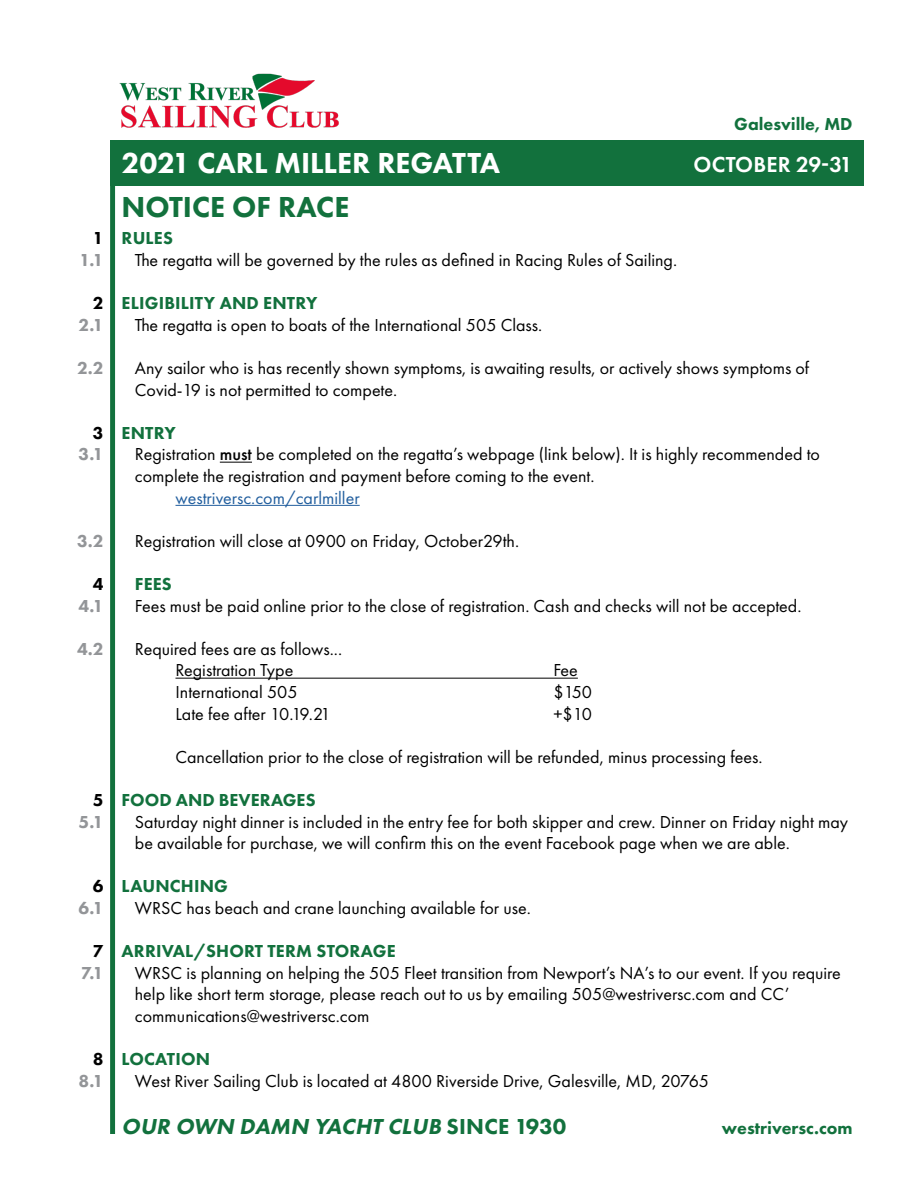
<style>
.page{position:relative;width:918px;height:1188px;background:#fff}
.page>*{position:absolute;margin:0;border:0;box-sizing:border-box;transform-origin:0 0}
.t1{font:800 30px "Futura PT";color:#fff}
.t2{font:800 30px "Futura PT";color:#12713d}
.t3{font:italic 800 22.5px "Futura PT";color:#12713d}
.t4{font:600 22.5px "Futura PT";letter-spacing:.01em;color:#fff}
.t5{font:18px/21.6px "Futura PT";color:#000}
.t6{font:800 18px "Futura PT";letter-spacing:.01em;color:#12713d}
.t7{font:800 18px "Futura PT";color:#939598}
.t8{font:18px "Futura PT";color:#215e9e}
.t9{font:800 18px "Futura PT";color:#000}
.s1{font-weight:800;color:#12713d}
.s2{font-weight:500}
.s3{font-style:normal}
</style>
<div class="page">
<img style="left:120px;top:73px;width:219px;height:55px">
<hr style="left:220px;top:462px;width:32px;height:1px;background:#000">
<hr style="left:176px;top:505px;width:184px;height:1px;background:#215e9e">
<hr style="left:176px;top:678px;width:402px;height:1px;background:#000">
<div style="left:110px;top:186px;width:5px;height:948px;background:#12713d"></div>
<div style="left:110px;top:140px;width:754px;height:46px;background:#12713d"></div>
<p class="t9" style="left:93px;top:227px;width:12px">1</p>
<p class="t7" style="left:80px;top:249px;width:26px">1.1</p>
<p class="t9" style="left:93px;top:292px;width:12px">2</p>
<p class="t7" style="left:79px;top:313px;width:27px">2.1</p>
<p class="t7" style="left:77px;top:357px;width:28px">2.2</p>
<p class="t9" style="left:93px;top:421px;width:12px">3</p>
<p class="t7" style="left:79px;top:443px;width:27px">3.1</p>
<p class="t7" style="left:77px;top:529px;width:28px">3.2</p>
<p class="t9" style="left:93px;top:573px;width:12px">4</p>
<p class="t7" style="left:79px;top:594px;width:27px">4.1</p>
<p class="t7" style="left:77px;top:637px;width:28px">4.2</p>
<p class="t9" style="left:93px;top:789px;width:12px">5</p>
<p class="t7" style="left:79px;top:810px;width:27px">5.1</p>
<p class="t9" style="left:93px;top:875px;width:12px">6</p>
<p class="t7" style="left:79px;top:897px;width:27px">6.1</p>
<p class="t9" style="left:93px;top:940px;width:12px">7</p>
<p class="t7" style="left:81px;top:961px;width:24px">7.1</p>
<p class="t9" style="left:93px;top:1048px;width:12px">8</p>
<p class="t7" style="left:79px;top:1069px;width:27px">8.1</p>
<p class="t6" style="left:734px;top:113px;width:120px">Galesville, MD</p>
<h1 class="t1" style="left:122px;top:145px;width:380px">2021 CARL MILLER REGATTA</h1>
<p class="t4" style="left:693px;top:150px;width:161px">OCTOBER 29-31</p>
<h1 class="t2" style="left:122px;top:188px;width:229px">NOTICE OF RACE</h1>
<p class="t6" style="left:122px;top:227px;width:53px">RULES</p>
<p class="t5" style="left:135px;top:249px;width:544px">The regatta will be governed by the rules as defined in Racing Rules of Sailing.</p>
<p class="t6" style="left:122px;top:292px;width:197px">ELIGIBILITY AND ENTRY</p>
<p class="t5" style="left:135px;top:314px;width:409px">The regatta is open to boats of the International 505 Class.</p>
<p class="t5" style="left:135px;top:357px;width:676px">Any sailor who is has recently shown symptoms, is awaiting results, or actively shows symptoms of<br>Covid-19 is not permitted to compete.</p>
<p class="t5" style="left:135px;top:422px;width:686px;text-indent:-13px"><span class="s1">ENTRY<br></span>Registration <span class="s2">must</span> be completed on the regatta’s webpage (link below). It is highly recommended to complete the registration and payment before coming to the event.</p>
<p class="t8" style="left:175px;top:487px;width:186px">westriversc.com/carlmiller</p>
<p class="t5" style="left:135px;top:530px;width:386px">Registration will close at 0900 on Friday, October29th.</p>
<p class="t6" style="left:135px;top:573px;width:38px">FEES</p>
<p class="t5" style="left:135px;top:595px;width:668px">Fees must be paid online prior to the close of registration. Cash and checks will not be accepted.</p>
<p class="t5" style="left:135px;top:638px;width:209px;text-align:center">Required fees are as follows...<br>Registration Type</p>
<p class="t5" style="left:553px;top:659px;width:26px">Fee</p>
<p class="t5" style="left:175px;top:681px;width:124px">International 505</p>
<p class="t5" style="left:554px;top:681px;width:40px">$150</p>
<p class="t5" style="left:175px;top:703px;width:157px">Late fee after 10.19.21</p>
<p class="t5" style="left:553px;top:703px;width:40px">+$10</p>
<p class="t5" style="left:175px;top:746px;width:588px">Cancellation prior to the close of registration will be refunded, minus processing fees.</p>
<p class="t6" style="left:121px;top:789px;width:196px">FOOD AND BEVERAGES</p>
<p class="t5" style="left:135px;top:811px;width:715px">Saturday night dinner is included in the entry fee for both skipper and crew. Dinner on Friday night may be available for purchase, we will confirm this on the event Facebook page when we are able.</p>
<p class="t6" style="left:122px;top:875px;width:108px">LAUNCHING</p>
<p class="t5" style="left:135px;top:897px;width:397px">WRSC has beach and crane launching available for use.</p>
<p class="t6" style="left:122px;top:940px;width:276px">ARRIVAL/SHORT TERM STORAGE</p>
<p class="t5" style="left:135px;top:962px;width:707px">WRSC is planning on helping the 505 Fleet transition from Newport’s NA’s to our event. If you require help like short term storage, please reach out to us by emailing 505@westriversc.com and CC’ communications@westriversc.com</p>
<p class="t6" style="left:122px;top:1048px;width:90px">LOCATION</p>
<p class="t5" style="left:135px;top:1070px;width:576px">West River Sailing Club is located at 4800 Riverside Drive, Galesville, MD, 20765</p>
<p class="t3" style="left:122px;top:1112px;width:446px">OUR OWN DAMN YACHT CLUB <span class="s3">S I N C E 19 3 0</span></p>
<p class="t6" style="left:722px;top:1117px;width:132px">westriversc.com</p>
</div>
